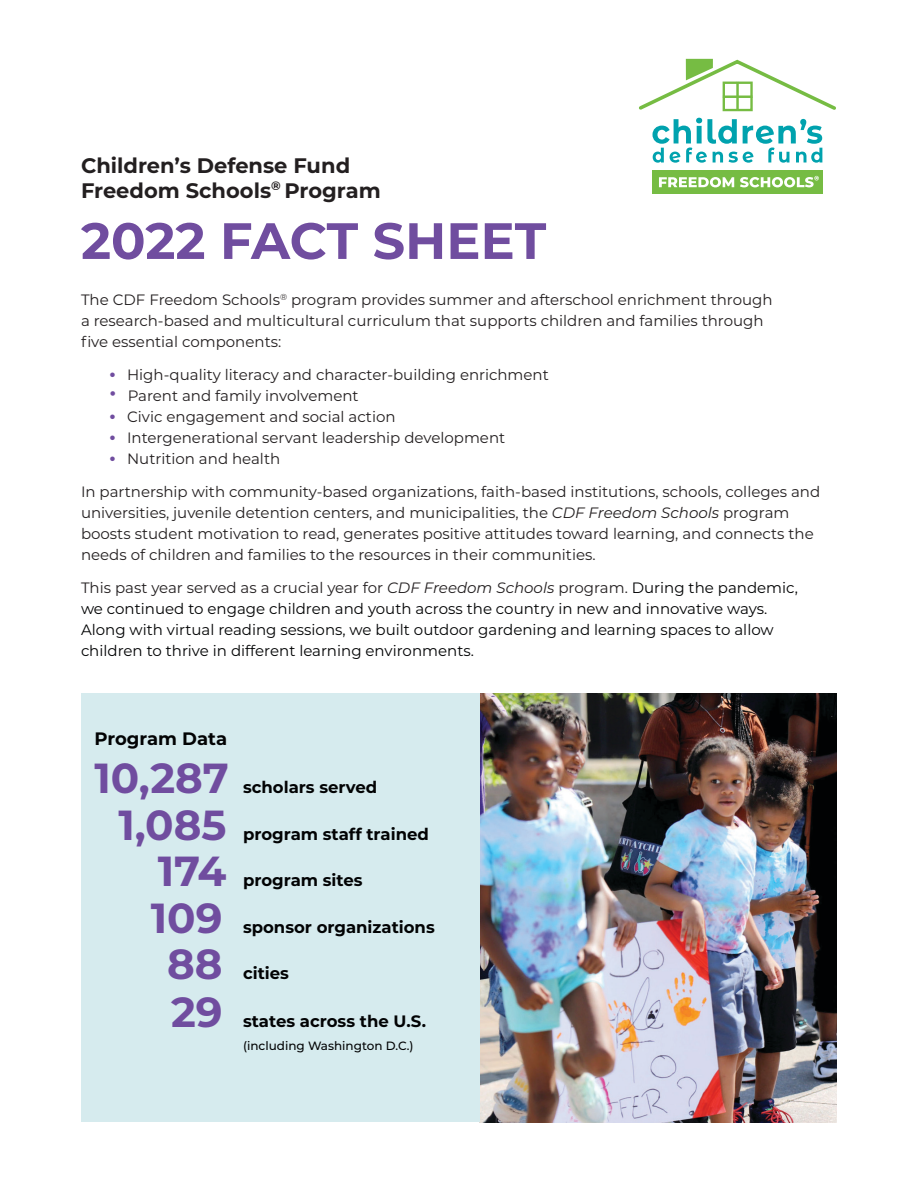
<style>
.page{position:relative;width:918px;height:1188px;background:#fff}
.page>*{position:absolute;margin:0;border:0;box-sizing:border-box;transform-origin:0 0}
.Normal__Web{font:700 51px "Montserrat";color:#704d9f}
.t1{font:700 42px "Montserrat";color:#704d9f}
.Normal__Web-2{font:700 21px/25.2px "Montserrat";color:#231f20}
.t2{font:700 18px "Montserrat";color:#020304}
.t3{font:700 16.5px "Montserrat";color:#020304}
.Normal__Web-3{font:15px/21px "Montserrat";color:#231f20}
.Normal__Web-4{font:15px/21px "Montserrat";color:#020304}
.t4{font:500 12px "Montserrat";color:#020304}
.s1{font-size:30px;color:#704d9f}
.s2{font-style:italic}
.s3{color:#231f20}
.s4{font-style:italic;color:#231f20}
</style>
<div class="page">
<img style="left:480px;top:693px;width:357px;height:429px">
<div style="left:81px;top:693px;width:399px;height:429px;background:#d6ebee"></div>
<svg style="left:639px;top:59px;width:197px;height:104px"></svg>
<div style="left:652px;top:171px;width:171px;height:23px;background:#76bc43"></div>
<svg style="left:659px;top:177px;width:75px;height:10px"></svg>
<svg style="left:740px;top:176px;width:79px;height:11px"></svg>
<p class="Normal__Web-2" style="left:81px;top:152px;width:301px">Children’s Defense Fund<br>Freedom Schools<sup>®</sup> Program</p>
<p class="Normal__Web" style="left:81px;top:204px;width:467px">2022 FACT SHEET</p>
<p class="Normal__Web-3" style="left:81px;top:289px;width:693px">The CDF Freedom Schools<sup>®</sup> program provides summer and afterschool enrichment through a research-based and multicultural curriculum that supports children and families through five essential components:</p>
<p class="Normal__Web-3" style="left:108px;top:364px;width:442px"><span class="s1">•</span> High-quality literacy and character-building enrichment</p>
<p class="Normal__Web-3" style="left:108px;top:385px;width:252px"><span class="s1">•</span> Parent and family involvement</p>
<p class="Normal__Web-3" style="left:108px;top:406px;width:289px"><span class="s1">•</span> Civic engagement and social action</p>
<p class="Normal__Web-3" style="left:108px;top:427px;width:399px"><span class="s1">•</span> Intergenerational servant leadership development</p>
<p class="Normal__Web-3" style="left:108px;top:448px;width:174px"><span class="s1">•</span> Nutrition and health</p>
<p class="Normal__Web-3" style="left:81px;top:481px;width:741px">In partnership with community-based organizations, faith-based institutions, schools, colleges and universities, juvenile detention centers, and municipalities, the <span class="s2">CDF Freedom Schools</span> program boosts student motivation to read, generates positive attitudes toward learning, and connects the needs of children and families to the resources in their communities.</p>
<p class="Normal__Web-4" style="left:81px;top:577px;width:719px"><span class="s3">This past year served as a crucial year for</span> <span class="s4">CDF Freedom Schools</span> <span class="s3">program.</span> During the pandemic, we continued to engage children and youth across the country in new and innovative ways.<br>Along with virtual reading sessions, we built outdoor gardening and learning spaces to allow children to thrive in different learning environments.</p>
<p class="t2" style="left:94px;top:726px;width:134px">Program Data</p>
<p class="t1" style="left:94px;top:748px;width:136px">10,287</p>
<p class="t1" style="left:118px;top:795px;width:110px">1,085</p>
<p class="t1" style="left:158px;top:841px;width:70px">174</p>
<p class="t1" style="left:151px;top:888px;width:73px">109</p>
<p class="t1" style="left:167px;top:934px;width:57px">88</p>
<p class="t1" style="left:171px;top:982px;width:53px">29</p>
<p class="t3" style="left:243px;top:776px;width:136px">scholars served</p>
<p class="t3" style="left:243px;top:822px;width:188px">program staff trained</p>
<p class="t3" style="left:243px;top:869px;width:121px">program sites</p>
<p class="t3" style="left:243px;top:915px;width:193px">sponsor organizations</p>
<p class="t3" style="left:243px;top:962px;width:48px">cities</p>
<p class="t3" style="left:243px;top:1010px;width:185px">states across the U.S.</p>
<p class="t4" style="left:243px;top:1037px;width:172px">(including Washington D.C.)</p>
</div>
